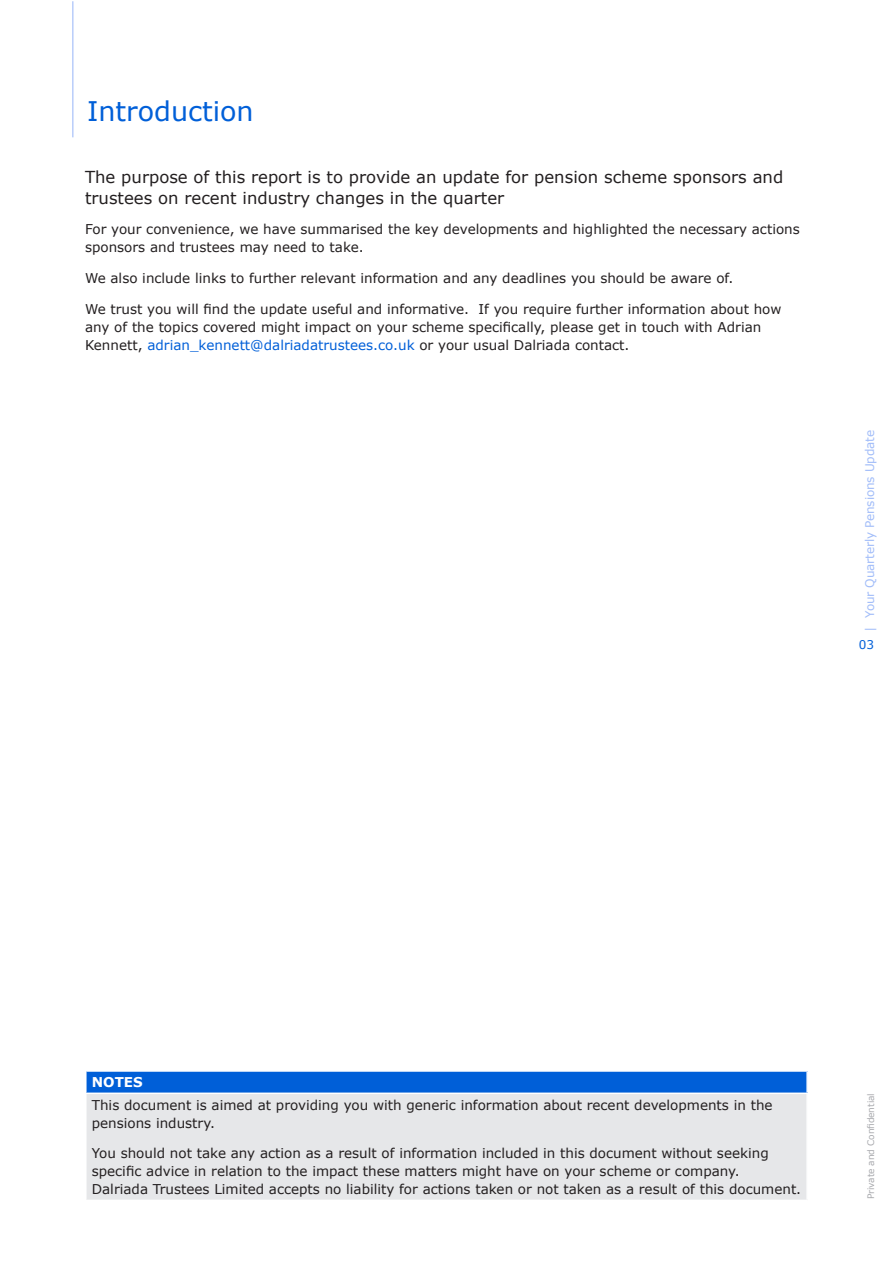
<style>
.page{position:relative;width:893px;height:1263px;background:#fff}
.page>*{position:absolute;margin:0;border:0;box-sizing:border-box;transform-origin:0 0}
.DTL_Title_Heading{font:27px "Verdana";color:#005fd8}
.DTL_Intro{font:16.5px/21px "Verdana";color:#231f20}
.DTL_Body{font:13.5px/18px "Verdana";color:#231f20}
.DTL_Table_Text{font:13.5px/18px "Verdana";color:#231f20}
.DTL_Table_White_BOLD{font:700 13.5px "Verdana";color:#fff}
.t1{font:12px "Verdana";letter-spacing:-.01em;color:#a2bdf9}
.t2{font:12px "Verdana";color:#005fd8}
.t3{font:9px "Verdana";letter-spacing:-.01em;color:#a8a9ad}
.s1{color:#005fd8}
</style>
<div class="page">
<hr style="left:72px;top:1px;width:1px;height:136px;background:#a2bdf9">
<div style="left:86px;top:1071px;width:721px;height:22px;background:#005fd8"></div>
<div style="left:86px;top:1093px;width:721px;height:107px;background:#e6e7e9"></div>
<hr style="left:85px;top:1070px;width:723px;height:2px;background:#fff">
<hr style="left:85px;top:1072px;width:2px;height:20px;background:#fff">
<hr style="left:806px;top:1072px;width:2px;height:20px;background:#fff">
<hr style="left:85px;top:1092px;width:723px;height:2px;background:#fff">
<hr style="left:85px;top:1094px;width:2px;height:106px;background:#fff">
<hr style="left:806px;top:1094px;width:2px;height:106px;background:#fff">
<p class="DTL_Title_Heading" style="left:87px;top:93px;width:168px">Introduction</p>
<p class="DTL_Intro" style="left:85px;top:166px;width:700px">The purpose of this report is to provide an update for pension scheme sponsors and trustees on recent industry changes in the quarter</p>
<p class="DTL_Body" style="left:85px;top:220px;width:716px">For your convenience, we have summarised the key developments and highlighted the necessary actions sponsors and trustees may need to take.</p>
<p class="DTL_Body" style="left:85px;top:269px;width:650px">We also include links to further relevant information and any deadlines you should be aware of.</p>
<p class="DTL_Body" style="left:85px;top:300px;width:698px">We trust you will find the update useful and informative. If you require further information about how any of the topics covered might impact on your scheme specifically, please get in touch with Adrian<br>Kennett, <span class="s1">adrian_kennett@dalriadatrustees.co.uk</span> or your usual Dalriada contact.</p>
<p class="t1" style="left:861px;top:631px;width:203px;rotate:-90deg">| Your Quarterly Pensions Update</p>
<p class="t2" style="left:859px;top:636px;width:17px">03</p>
<p class="DTL_Table_White_BOLD" style="left:92px;top:1073px;width:52px">NOTES</p>
<p class="DTL_Table_Text" style="left:92px;top:1095px;width:682px">This document is aimed at providing you with generic information about recent developments in the pensions industry.</p>
<p class="DTL_Table_Text" style="left:92px;top:1144px;width:711px">You should not take any action as a result of information included in this document without seeking specific advice in relation to the impact these matters might have on your scheme or company.<br>Dalriada Trustees Limited accepts no liability for actions taken or not taken as a result of this document.</p>
<p class="t3" style="left:864px;top:1199px;width:107px;rotate:-90deg">Private and Confidential</p>
</div>
